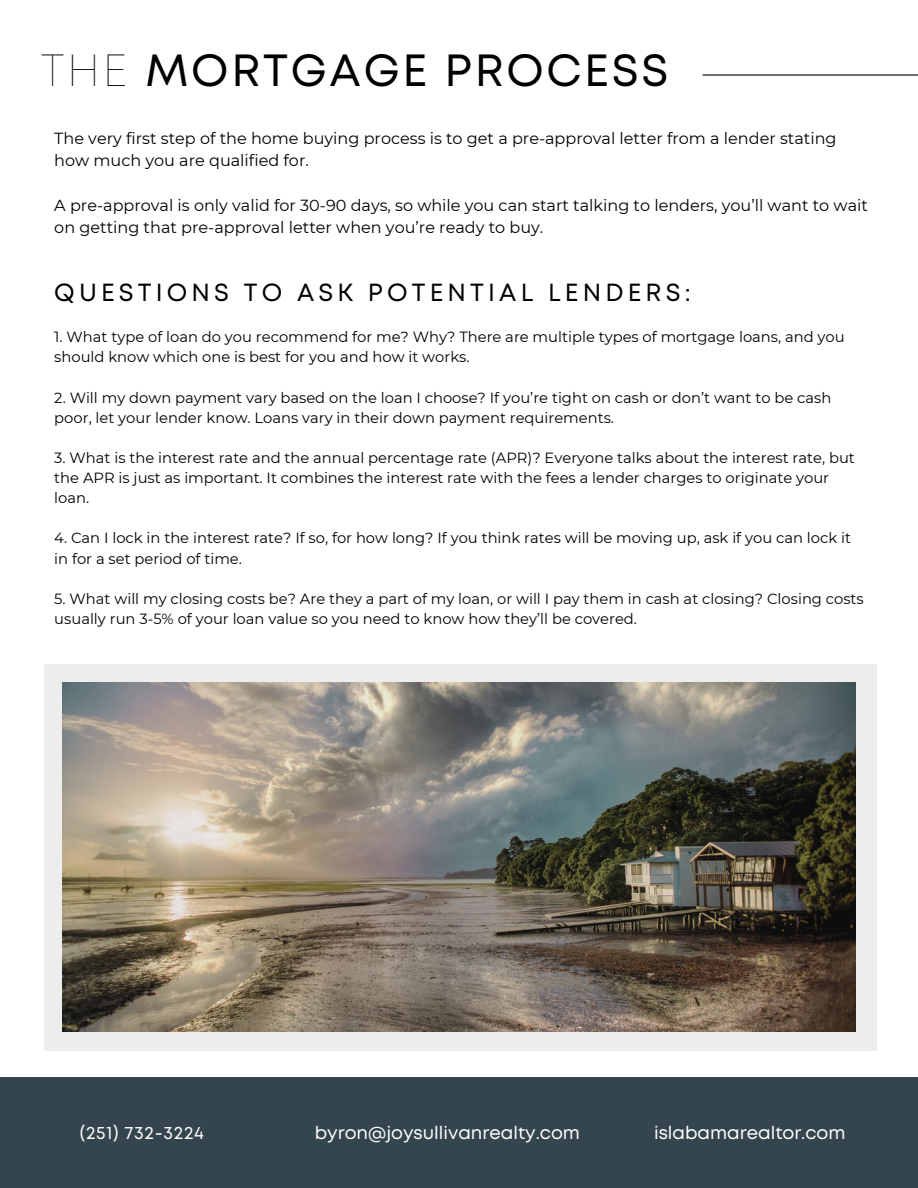
<style>
.page{position:relative;width:918px;height:1188px;background:#fff}
.page>*{position:absolute;margin:0;border:0;box-sizing:border-box;transform-origin:0 0}
.t1{font:45px "Mont";letter-spacing:.06em;color:#000}
.t2{font:24.75px "Mont";letter-spacing:.17em;color:#000}
.t3{font:18px "Mont";color:#fff}
.t4{font:18px "Mont";letter-spacing:.04em;color:#fff}
.t5{font:16.05px/22.4px "Montserrat";color:#000}
.t6{font:14.7px/20.1px "Montserrat";color:#000}
.s1{font-weight:100}
</style>
<div class="page">
<div style="left:44px;top:664px;width:832px;height:387px;background:#ededed"></div>
<hr style="left:703px;top:74px;width:215px;height:2px;background:#000">
<div style="left:0;top:1078px;width:918px;height:110px;background:#35454e"></div>
<img style="left:63px;top:683px;width:793px;height:349px">
<p class="t1" style="left:41px;top:53px;width:629px"><span class="s1">THE</span> MORTGAGE PROCESS</p>
<p class="t5" style="left:54px;top:127px;width:784px">The very first step of the home buying process is to get a pre-approval letter from a lender stating how much you are qualified for.</p>
<p class="t5" style="left:54px;top:194px;width:815px">A pre-approval is only valid for 30-90 days, so while you can start talking to lenders, you’ll want to wait on getting that pre-approval letter when you’re ready to buy.</p>
<p class="t2" style="left:54px;top:284px;width:638px">QUESTIONS TO ASK POTENTIAL LENDERS:</p>
<p class="t6" style="left:54px;top:327px;width:792px">1. What type of loan do you recommend for me? Why? There are multiple types of mortgage loans, and you should know which one is best for you and how it works.</p>
<p class="t6" style="left:54px;top:387px;width:779px">2. Will my down payment vary based on the loan I choose? If you’re tight on cash or don’t want to be cash poor, let your lender know. Loans vary in their down payment requirements.</p>
<p class="t6" style="left:54px;top:448px;width:802px">3. What is the interest rate and the annual percentage rate (APR)? Everyone talks about the interest rate, but the APR is just as important. It combines the interest rate with the fees a lender charges to originate your loan.</p>
<p class="t6" style="left:54px;top:528px;width:798px">4. Can I lock in the interest rate? If so, for how long? If you think rates will be moving up, ask if you can lock it in for a set period of time.</p>
<p class="t6" style="left:54px;top:588px;width:811px">5. What will my closing costs be? Are they a part of my loan, or will I pay them in cash at closing? Closing costs usually run 3-5% of your loan value so you need to know how they’ll be covered.</p>
<p class="t4" style="left:80px;top:1126px;width:125px">(251) 732-3224</p>
<p class="t3" style="left:315px;top:1126px;width:267px">byron@joysullivanrealty.com</p>
<p class="t3" style="left:654px;top:1126px;width:193px">islabamarealtor.com</p>
<p class="t4" style="left:90px;top:1130px;width:129px">(123) 456-7890</p>
<p class="t3" style="left:323px;top:1130px;width:274px">youremail@sellinghomes.com</p>
<p class="t3" style="left:683px;top:1130px;width:158px">yourwebsite.com</p>
</div>
